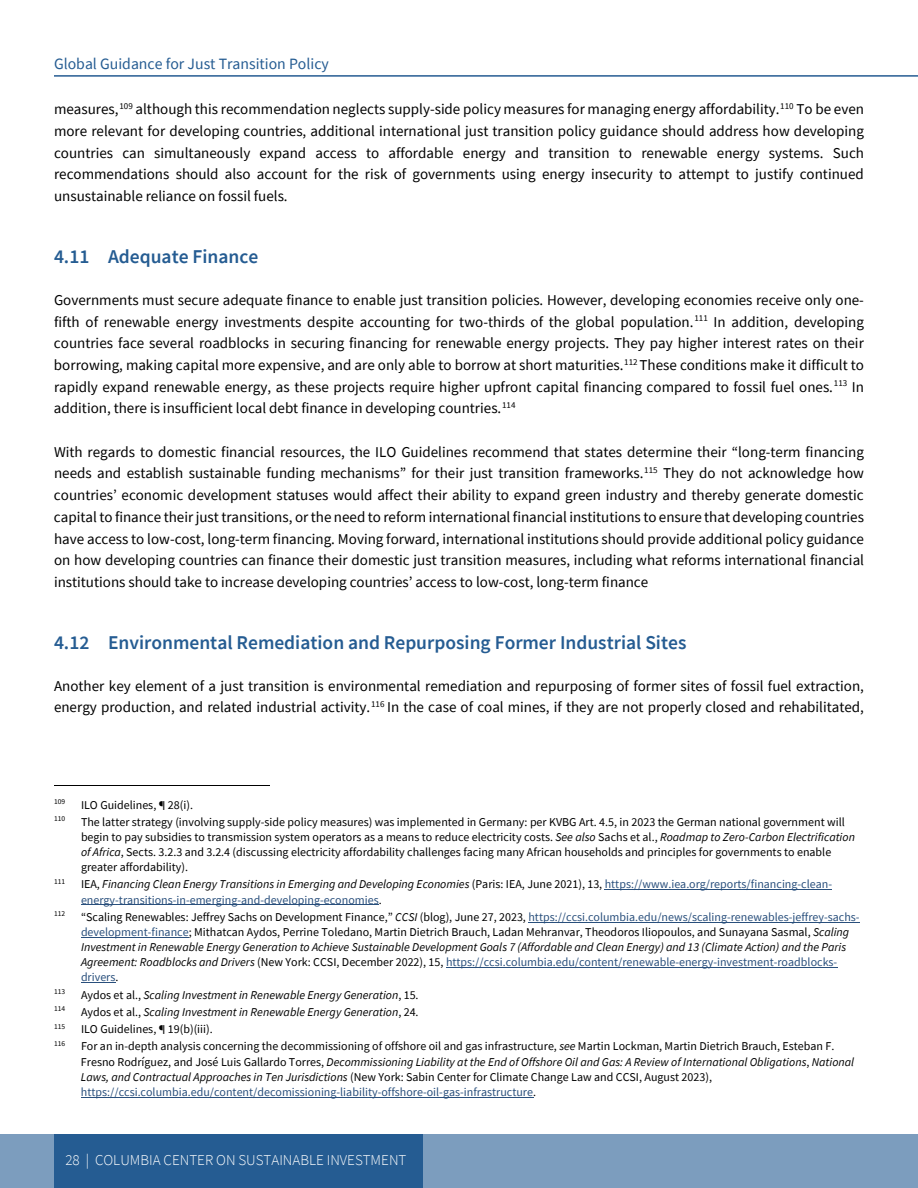
<style>
.page{position:relative;width:918px;height:1188px;background:#fff}
.page>*{position:absolute;margin:0;border:0;box-sizing:border-box;transform-origin:0 0}
.t1{font:600 19.5px "Source Sans Pro";color:#255c92}
.t2{font:15.75px "Source Sans Pro";color:#255c92}
.t3{font:15px/21.8px "Source Sans Pro";color:#000;text-align:justify}
.t4{font:300 15px "Source Sans Pro";color:#fff}
.t5{font:12px/15.1px "Source Sans Pro";color:#000}
.t6{font:12px/15.1px "Source Sans Pro";color:#294f7c}
.t7{font:italic 12px "Source Sans Pro";color:#000}
.t8{font:7.5px "Source Sans Pro";letter-spacing:-.005em;color:#000}
.s1{font-style:italic}
.s2{color:#000}
.s3{font-style:italic;color:#000}
.s4{color:#294f7c}
.s5{font-style:normal}
</style>
<div class="page">
<div style="left:0;top:1134px;width:918px;height:54px;background:#7c9dbe"></div>
<div style="left:54px;top:1134px;width:368px;height:54px;background:#255c92"></div>
<hr style="left:54px;top:75px;width:864px;height:2px;background:#255c92">
<hr style="left:54px;top:786px;width:216px;height:1px;background:#000">
<hr style="left:605px;top:889px;width:227px;height:1px;background:#294f7c">
<hr style="left:81px;top:904px;width:298px;height:1px;background:#294f7c">
<hr style="left:528px;top:922px;width:332px;height:1px;background:#294f7c">
<hr style="left:81px;top:937px;width:108px;height:1px;background:#294f7c">
<hr style="left:446px;top:967px;width:391px;height:1px;background:#294f7c">
<hr style="left:81px;top:982px;width:34px;height:1px;background:#294f7c">
<hr style="left:81px;top:1097px;width:452px;height:1px;background:#294f7c">
<p class="t2" style="left:54px;top:54px;width:276px">Global Guidance for Just Transition Policy</p>
<p class="t3" style="left:54px;top:98px;width:812px">measures,<sup>109</sup> although this recommendation neglects supply-side policy measures for managing energy affordability.<sup>110</sup> To be even more relevant for developing countries, additional international just transition policy guidance should address how developing countries can simultaneously expand access to affordable energy and transition to renewable energy systems. Such recommendations should also account for the risk of governments using energy insecurity to attempt to justify continued unsustainable reliance on fossil fuels.</p>
<h2 class="t1" style="left:54px;top:244px;width:206px">4.11 Adequate Finance</h2>
<p class="t3" style="left:54px;top:289px;width:812px">Governments must secure adequate finance to enable just transition policies. However, developing economies receive only one&shy;fifth of renewable energy investments despite accounting for two-thirds of the global population.<sup>111</sup> In addition, developing countries face several roadblocks in securing financing for renewable energy projects. They pay higher interest rates on their borrowing, making capital more expensive, and are only able to borrow at short maturities.<sup>112</sup> These conditions make it difficult to rapidly expand renewable energy, as these projects require higher upfront capital financing compared to fossil fuel ones.<sup>113</sup> In addition, there is insufficient local debt finance in developing countries.<sup>114</sup></p>
<p class="t3" style="left:54px;top:441px;width:812px">With regards to domestic financial resources, the ILO Guidelines recommend that states determine their “long-term financing needs and establish sustainable funding mechanisms” for their just transition frameworks.<sup>115</sup> They do not acknowledge how countries’ economic development statuses would affect their ability to expand green industry and thereby generate domestic capital to finance their just transitions, or the need to reform international financial institutions to ensure that developing countries have access to low-cost, long-term financing. Moving forward, international institutions should provide additional policy guidance on how developing countries can finance their domestic just transition measures, including what reforms international financial institutions should take to increase developing countries’ access to low-cost, long-term finance</p>
<h2 class="t1" style="left:54px;top:630px;width:634px">4.12 Environmental Remediation and Repurposing Former Industrial Sites</h2>
<p class="t3" style="left:54px;top:675px;width:812px">Another key element of a just transition is environmental remediation and repurposing of former sites of fossil fuel extraction, energy production, and related industrial activity.<sup>116</sup> In the case of coal mines, if they are not properly closed and rehabilitated,</p>
<p class="t8" style="left:54px;top:797px;width:13px">109</p>
<p class="t5" style="left:81px;top:797px;width:113px">ILO Guidelines, ¶ 28(i).</p>
<p class="t8" style="left:54px;top:814px;width:13px">110</p>
<p class="t5" style="left:81px;top:814px;width:776px">The latter strategy (involving supply-side policy measures) was implemented in Germany: per KVBG Art. 4.5, in 2023 the German national government will begin to pay subsidies to transmission system operators as a means to reduce electricity costs. <span class="s1">See also</span> Sachs et al., <span class="s1">Roadmap to Zero-Carbon Electrification of Africa</span>, Sects. 3.2.3 and 3.2.4 (discussing electricity affordability challenges facing many African households and principles for governments to enable greater affordability).</p>
<p class="t8" style="left:54px;top:877px;width:13px">111</p>
<p class="t6" style="left:81px;top:877px;width:753px"><span class="s2">IEA,</span> <span class="s3">Financing Clean Energy Transitions in Emerging and Developing Economies</span> <span class="s2">(Paris: IEA, June 2021), 13,</span> https://www.iea.org/reports/financing-clean&shy;energy-transitions-in-emerging-and-developing-economies<span class="s2">.</span></p>
<p class="t8" style="left:54px;top:909px;width:13px">112</p>
<p class="t5" style="left:81px;top:909px;width:780px">“Scaling Renewables: Jeffrey Sachs on Development Finance,” <span class="s1">CCSI</span> (blog), June 27, 2023, <span class="s4">https://ccsi.columbia.edu/news/scaling-renewables-jeffrey-sachs&shy;development-finance</span>; Mithatcan Aydos, Perrine Toledano, Martin Dietrich Brauch, Ladan Mehranvar, Theodoros Iliopoulos, and Sunayana Sasmal, <span class="s1">Scaling Investment in Renewable Energy Generation to Achieve Sustainable Development Goals 7 (Affordable and Clean Energy) and 13 (Climate Action) and the Paris Agreement: Roadblocks and Drivers</span> (New York: CCSI, December 2022), 15, <span class="s4">https://ccsi.columbia.edu/content/renewable-energy-investment-roadblocks&shy;drivers</span>.</p>
<p class="t8" style="left:54px;top:987px;width:13px">113</p>
<p class="t7" style="left:81px;top:987px;width:339px"><span class="s5">Aydos et al.,</span> Scaling Investment in Renewable Energy Generation<span class="s5">, 15.</span></p>
<p class="t8" style="left:54px;top:1004px;width:13px">114</p>
<p class="t7" style="left:81px;top:1004px;width:339px"><span class="s5">Aydos et al.,</span> Scaling Investment in Renewable Energy Generation<span class="s5">, 24.</span></p>
<p class="t8" style="left:54px;top:1021px;width:13px">115</p>
<p class="t5" style="left:81px;top:1022px;width:133px">ILO Guidelines, ¶ 19(b)(iii).</p>
<p class="t8" style="left:54px;top:1039px;width:13px">116</p>
<p class="t5" style="left:81px;top:1039px;width:775px">For an in-depth analysis concerning the decommissioning of offshore oil and gas infrastructure, <span class="s1">see</span> Martin Lockman, Martin Dietrich Brauch, Esteban F.<br>Fresno Rodríguez, and José Luis Gallardo Torres, <span class="s1">Decommissioning Liability at the End of Offshore Oil and Gas: A Review of International Obligations</span>, <span class="s1">National Laws, and Contractual Approaches in Ten Jurisdictions</span> (New York: Sabin Center for Climate Change Law and CCSI, August 2023), <span class="s4">https://ccsi.columbia.edu/content/decomissioning-liability-offshore-oil-gas-infrastructure</span>.</p>
<p class="t4" style="left:65px;top:1151px;width:343px">28 | COLUMBIA CENTER ON SUSTAINABLE INVESTMENT</p>
</div>
